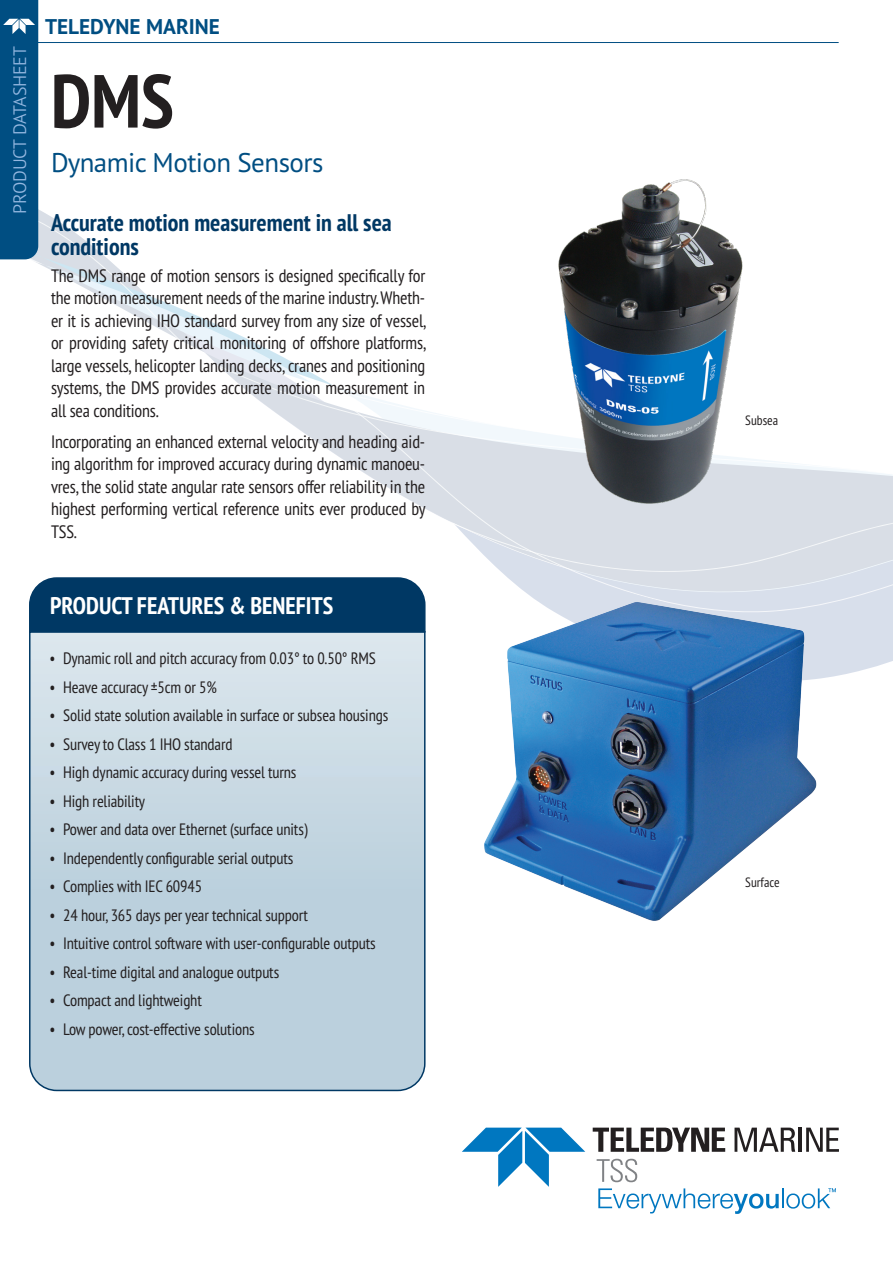
<style>
.page{position:relative;width:893px;height:1263px;background:#fff}
.page>*{position:absolute;margin:0;border:0;box-sizing:border-box;transform-origin:0 0}
.t1{font:700 condensed 75px "PT Sans Pro";color:#231f20}
.front_product_subhea{font:27px "PT Sans Pro";letter-spacing:-.02em;color:#004e82}
.t2{font:700 condensed 24px/24px "PT Sans Pro";color:#003864}
.features_head{font:700 condensed 24px "PT Sans Pro";color:#fff}
.t3{font:700 21.3px "PT Sans Pro";color:#004e82}
.body_text{font:condensed 18px/22.5px "PT Sans Pro";letter-spacing:-.01em;color:#231f20;text-align:justify}
.t4{font:300 18px "PT Sans Pro";letter-spacing:-.01em;color:#94b7e0}
.t5{font:condensed 16.5px "PT Sans Pro";letter-spacing:-.01em;color:#231f20}
.tech_specs_body{font:condensed 13.5px "PT Sans Pro";color:#231f20}
</style>
<div class="page">
<svg style="left:821px;top:614px;width:72px;height:65px;background:#dce2ed"></svg>
<svg style="left:242px;top:386px;width:69px;height:52px"></svg>
<svg style="left:311px;top:387px;width:582px;height:227px;fill:#d9dfeb"></svg>
<svg style="left:0;top:0;width:333px;height:386px"></svg>
<hr style="left:0;top:42px;width:839px;height:1px;background:#004e82">
<svg style="left:598px;top:1188px;width:181px;height:26px"></svg>
<hr style="left:782px;top:1188px;width:2px;height:20px;background:#0077c0">
<svg style="left:786px;top:1188px;width:50px;height:20px"></svg>
<svg style="left:597px;top:1159px;width:40px;height:23px"></svg>
<svg style="left:593px;top:1127px;width:132px;height:25px"></svg>
<svg style="left:734px;top:1127px;width:61px;height:25px"></svg>
<hr style="left:798px;top:1127px;width:3px;height:25px;background:#231f20">
<svg style="left:806px;top:1127px;width:33px;height:25px"></svg>
<svg style="left:462px;top:1127px;width:123px;height:60px"></svg>
<svg style="left:29px;top:633px;width:397px;height:459px;background:#c2d5e0"></svg>
<div style="left:29px;top:576px;width:397px;height:57px;background:#003864"></div>
<img style="left:505px;top:179px;width:293px;height:341px">
<img style="left:480px;top:599px;width:341px;height:322px">
<p class="t4" style="left:8px;top:214px;width:169px;rotate:-90deg">PRODUCT DATASHEET</p>
<p class="t3" style="left:45px;top:13px;width:177px">TELEDYNE MARINE</p>
<p class="t1" style="left:51px;top:52px;width:124px">DMS</p>
<p class="front_product_subhea" style="left:51px;top:145px;width:274px">Dynamic Motion Sensors</p>
<h2 class="t2" style="left:51px;top:210px;width:342px">Accurate motion measurement in all sea conditions</h2>
<p class="body_text" style="left:51px;top:264px;width:377px">The DMS range of motion sensors is designed specifically for the motion measurement needs of the marine industry. Wheth&shy;er it is achieving IHO standard survey from any size of vessel, or providing safety critical monitoring of offshore platforms, large vessels, helicopter landing decks, cranes and positioning systems, the DMS provides accurate motion measurement in all sea conditions.</p>
<p class="body_text" style="left:51px;top:430px;width:376px">Incorporating an enhanced external velocity and heading aid&shy;ing algorithm for improved accuracy during dynamic manoeu&shy;vres, the solid state angular rate sensors offer reliability in the highest performing vertical reference units ever produced by TSS.</p>
<p class="features_head" style="left:50px;top:590px;width:285px">PRODUCT FEATURES &amp; BENEFITS</p>
<p class="t5" style="left:50px;top:648px;width:328px">• Dynamic roll and pitch accuracy from 0.03° to 0.50° RMS</p>
<p class="t5" style="left:50px;top:676px;width:169px">• Heave accuracy ±5cm or 5%</p>
<p class="t5" style="left:50px;top:705px;width:340px">• Solid state solution available in surface or subsea housings</p>
<p class="t5" style="left:50px;top:733px;width:184px">• Survey to Class 1 IHO standard</p>
<p class="t5" style="left:50px;top:762px;width:248px">• High dynamic accuracy during vessel turns</p>
<p class="t5" style="left:50px;top:790px;width:97px">• High reliability</p>
<p class="t5" style="left:50px;top:819px;width:259px">• Power and data over Ethernet (surface units)</p>
<p class="t5" style="left:50px;top:847px;width:245px">• Independently configurable serial outputs</p>
<p class="t5" style="left:50px;top:876px;width:154px">• Complies with IEC 60945</p>
<p class="t5" style="left:50px;top:904px;width:260px">• 24 hour, 365 days per year technical support</p>
<p class="t5" style="left:50px;top:933px;width:328px">• Intuitive control software with user-configurable outputs</p>
<p class="t5" style="left:50px;top:961px;width:231px">• Real-time digital and analogue outputs</p>
<p class="t5" style="left:50px;top:990px;width:154px">• Compact and lightweight</p>
<p class="t5" style="left:50px;top:1018px;width:207px">• Low power, cost-effective solutions</p>
<p class="tech_specs_body" style="left:745px;top:412px;width:35px">Subsea</p>
<p class="tech_specs_body" style="left:745px;top:874px;width:36px">Surface</p>
</div>
